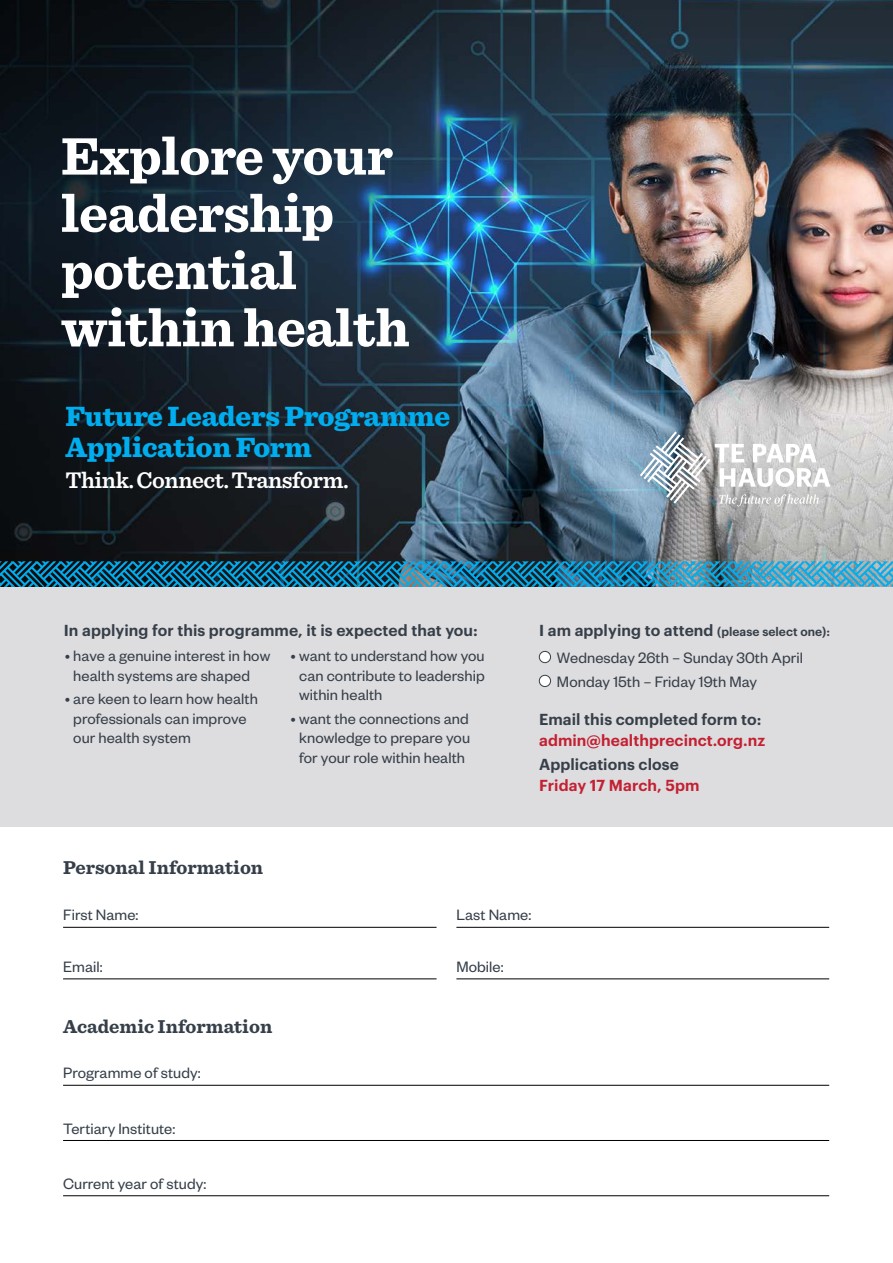
<style>
.page{position:relative;width:893px;height:1263px;background:#fff}
.page>*{position:absolute;margin:0;border:0;box-sizing:border-box;transform-origin:0 0}
.t1{font:700 55.05px/57.2px "Sentinel";letter-spacing:-.01em;color:#fff}
.t2{font:900 29.1px/31.5px "Sentinel";letter-spacing:-.01em;color:#00aeef}
.t3{font:600 23.55px "Sentinel";letter-spacing:-.02em;color:#fff}
.t4{font:700 19.5px "Sentinel";color:#363f49}
.t5{font:16.5px/19.5px "Founders Grotesk";letter-spacing:.005em;color:#363f49}
.t6{font:600 15.6px "Graphik";letter-spacing:.005em;color:#363f49}
.t7{font:600 15.6px "Graphik";letter-spacing:.005em;color:#c32032}
.s1{font-size:12px}
</style>
<div class="page">
<div style="left:0;top:587px;width:893px;height:240px;background:#dddcde"></div>
<img style="left:0;top:0;width:893px;height:561px">
<img style="left:0;top:561px;width:893px;height:26px">
<svg style="left:640px;top:431px;width:190px;height:75px"></svg>
<hr style="left:63px;top:1085px;width:766px;height:1px;background:#000">
<hr style="left:63px;top:1140px;width:766px;height:1px;background:#000">
<hr style="left:63px;top:1195px;width:766px;height:1px;background:#000">
<hr style="left:63px;top:927px;width:374px;height:1px;background:#000">
<hr style="left:456px;top:927px;width:373px;height:1px;background:#000">
<hr style="left:63px;top:979px;width:374px;height:1px;background:#000">
<hr style="left:456px;top:979px;width:373px;height:1px;background:#000">
<div style="left:539px;top:651px;width:12px;height:12px;background:#fff;border-radius:50%"></div>
<div style="left:539px;top:651px;width:12px;height:12px;border:1px solid #363f49;border-radius:50%"></div>
<div style="left:539px;top:675px;width:12px;height:11px;background:#fff;border-radius:50%"></div>
<div style="left:539px;top:675px;width:12px;height:12px;border:1px solid #363f49;border-radius:50%"></div>
<h1 class="t1" style="left:61px;top:125px;width:350px">Explore your leadership potential within health</h1>
<h2 class="t2" style="left:65px;top:399px;width:387px">Future Leaders Programme<br>Application Form</h2>
<h3 class="t3" style="left:65px;top:462px;width:285px">Think. Connect. Transform.</h3>
<p class="t6" style="left:64px;top:618px;width:416px">In applying for this programme, it is expected that you:</p>
<p class="t6" style="left:539px;top:618px;width:292px">I am applying to attend <span class="s1">(please select one):</span></p>
<p class="t5" style="left:557px;top:645px;width:247px;line-height:23.9px">Wednesday 26th – Sunday 30th April<br>Monday 15th – Friday 19th May</p>
<p class="t5" style="left:73px;top:645px;width:198px;text-indent:-9px">• have a genuine interest in how health systems are shaped</p>
<p class="t5" style="left:73px;top:688px;width:186px;text-indent:-9px">• are keen to learn how health professionals can improve our health system</p>
<p class="t5" style="left:299px;top:645px;width:187px;text-align:justify;text-indent:-9px">• want to understand how you can contribute to leadership within health</p>
<p class="t5" style="left:291px;top:708px;width:181px;text-align:center">• want the connections and knowledge to prepare you for your role within health</p>
<p class="t6" style="left:539px;top:707px;width:224px">Email this completed form to:</p>
<p class="t7" style="left:539px;top:728px;width:228px">admin@healthprecinct.org.nz</p>
<p class="t6" style="left:539px;top:753px;width:141px">Applications close</p>
<p class="t7" style="left:539px;top:773px;width:162px">Friday 17 March, 5pm</p>
<p class="t4" style="left:63px;top:852px;width:202px">Personal Information</p>
<p class="t5" style="left:63px;top:905px;width:77px">First Name:</p>
<p class="t5" style="left:456px;top:905px;width:76px">Last Name:</p>
<p class="t5" style="left:63px;top:956px;width:41px">Email:</p>
<p class="t5" style="left:456px;top:956px;width:49px">Mobile:</p>
<p class="t4" style="left:63px;top:1011px;width:211px">Academic Information</p>
<p class="t5" style="left:63px;top:1062px;width:139px">Programme of study:</p>
<p class="t5" style="left:63px;top:1118px;width:114px">Tertiary Institute:</p>
<p class="t5" style="left:63px;top:1173px;width:145px">Current year of study:</p>
</div>
